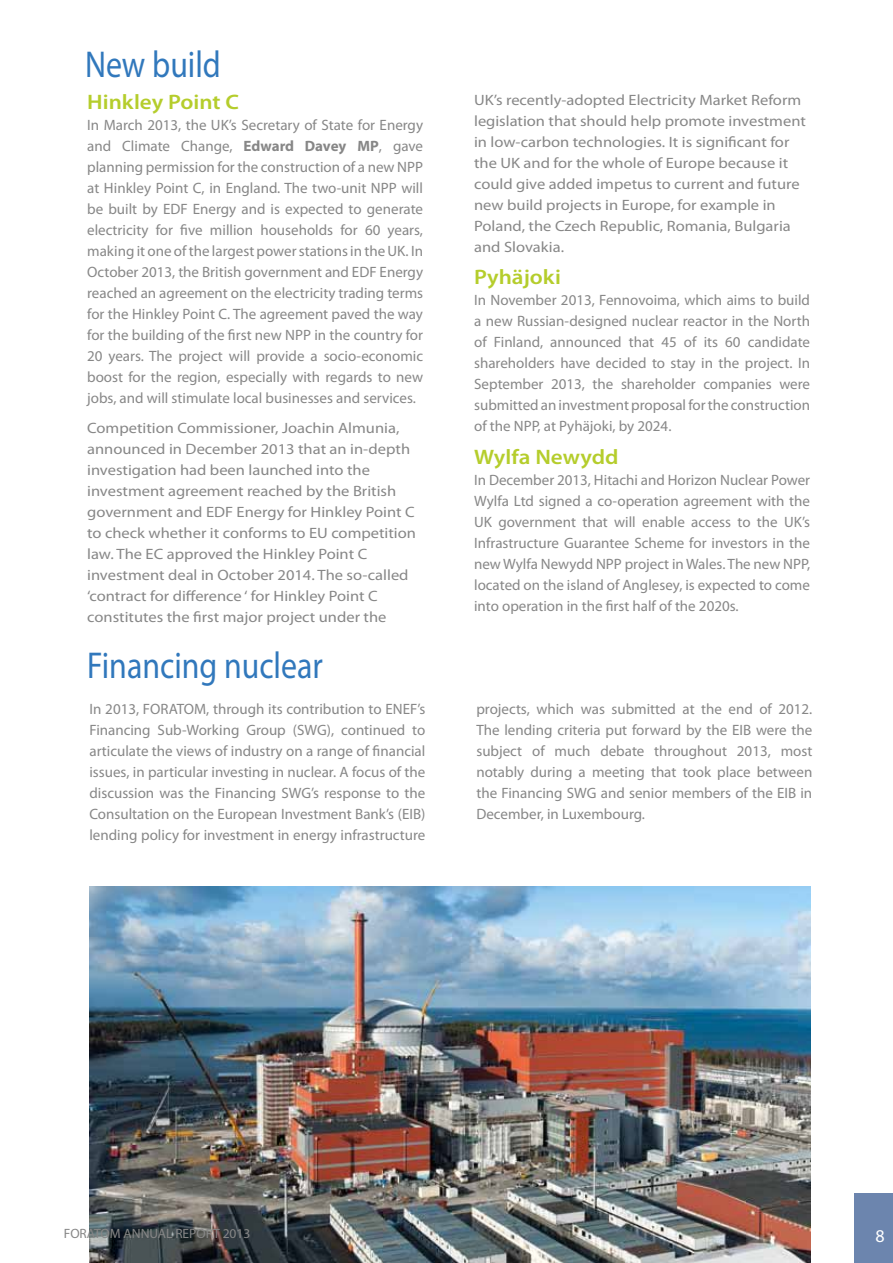
<style>
.page{position:relative;width:893px;height:1263px;background:#fff}
.page>*{position:absolute;margin:0;border:0;box-sizing:border-box;transform-origin:0 0}
.t1{font:37.5px "Myriad Pro";color:#3178bc;scale:.85 1}
.t2{font:600 21px "Myriad Pro";color:#b5cd2c;scale:1.1 1}
.t3{font:18px "Myriad Pro";color:#fff}
.t4{font:15px/21px "Myriad Pro";color:#878787;text-align:justify}
.t5{font:15px/21px "Myriad Pro";color:#878787;scale:1.1 1}
.t6{font:13.5px "Myriad Pro";color:#878787}
.s1{font-weight:700}
</style>
<div class="page">
<img style="left:89px;top:887px;width:721px;height:376px">
<div style="left:855px;top:1194px;width:38px;height:69px;background:#6c85ae"></div>
<h1 class="t1" style="left:85px;top:42px;width:161px">New build</h1>
<h2 class="t2" style="left:87px;top:89px;width:140px">Hinkley Point C</h2>
<p class="t4" style="left:87px;top:114px;width:337px">In March 2013, the UK’s Secretary of State for Energy and Climate Change, <span class="s1">Edward Davey MP</span>, gave planning permission for the construction of a new NPP at Hinkley Point C, in England. The two-unit NPP will be built by EDF Energy and is expected to generate electricity for five million households for 60 years, making it one of the largest power stations in the UK. In October 2013, the British government and EDF Energy reached an agreement on the electricity trading terms for the Hinkley Point C. The agreement paved the way for the building of the first new NPP in the country for 20 years. The project will provide a socio-economic boost for the region, especially with regards to new jobs, and will stimulate local businesses and services.</p>
<p class="t5" style="left:87px;top:417px;width:300px">Competition Commissioner, Joachin Almunia, announced in December 2013 that an in-depth investigation had been launched into the investment agreement reached by the British government and EDF Energy for Hinkley Point C to check whether it conforms to EU competition law. The EC approved the Hinkley Point C investment deal in October 2014. The so-called ‘contract for difference ‘ for Hinkley Point C constitutes the first major project under the</p>
<h1 class="t1" style="left:87px;top:643px;width:279px">Financing nuclear</h1>
<p class="t5" style="left:474px;top:89px;width:303px">UK’s recently-adopted Electricity Market Reform legislation that should help promote investment in low-carbon technologies. It is significant for the UK and for the whole of Europe because it could give added impetus to current and future new build projects in Europe, for example in Poland, the Czech Republic, Romania, Bulgaria and Slovakia.</p>
<h2 class="t2" style="left:474px;top:264px;width:80px">Pyhäjoki</h2>
<p class="t4" style="left:474px;top:289px;width:337px">In November 2013, Fennovoima, which aims to build a new Russian-designed nuclear reactor in the North of Finland, announced that 45 of its 60 candidate shareholders have decided to stay in the project. In September 2013, the shareholder companies were submitted an investment proposal for the construction of the NPP, at Pyhäjoki, by 2024.</p>
<h2 class="t2" style="left:474px;top:443px;width:133px">Wylfa Newydd</h2>
<p class="t4" style="left:474px;top:469px;width:337px">In December 2013, Hitachi and Horizon Nuclear Power Wylfa Ltd signed a co-operation agreement with the UK government that will enable access to the UK’s Infrastructure Guarantee Scheme for investors in the new Wylfa Newydd NPP project in Wales. The new NPP, located on the island of Anglesey, is expected to come into operation in the first half of the 2020s.</p>
<p class="t4" style="left:89px;top:698px;width:337px">In 2013, FORATOM, through its contribution to ENEF’s Financing Sub-Working Group (SWG), continued to articulate the views of industry on a range of financial issues, in particular investing in nuclear. A focus of the discussion was the Financing SWG’s response to the Consultation on the European Investment Bank’s (EIB) lending policy for investment in energy infrastructure</p>
<p class="t4" style="left:476px;top:698px;width:337px">projects, which was submitted at the end of 2012.<br>The lending criteria put forward by the EIB were the subject of much debate throughout 2013, most notably during a meeting that took place between the Financing SWG and senior members of the EIB in December, in Luxembourg.</p>
<p class="t6" style="left:64px;top:1225px;width:188px">FORATOM ANNUAL REPORT 2013</p>
<p class="t3" style="left:876px;top:1224px;width:11px">8</p>
</div>
